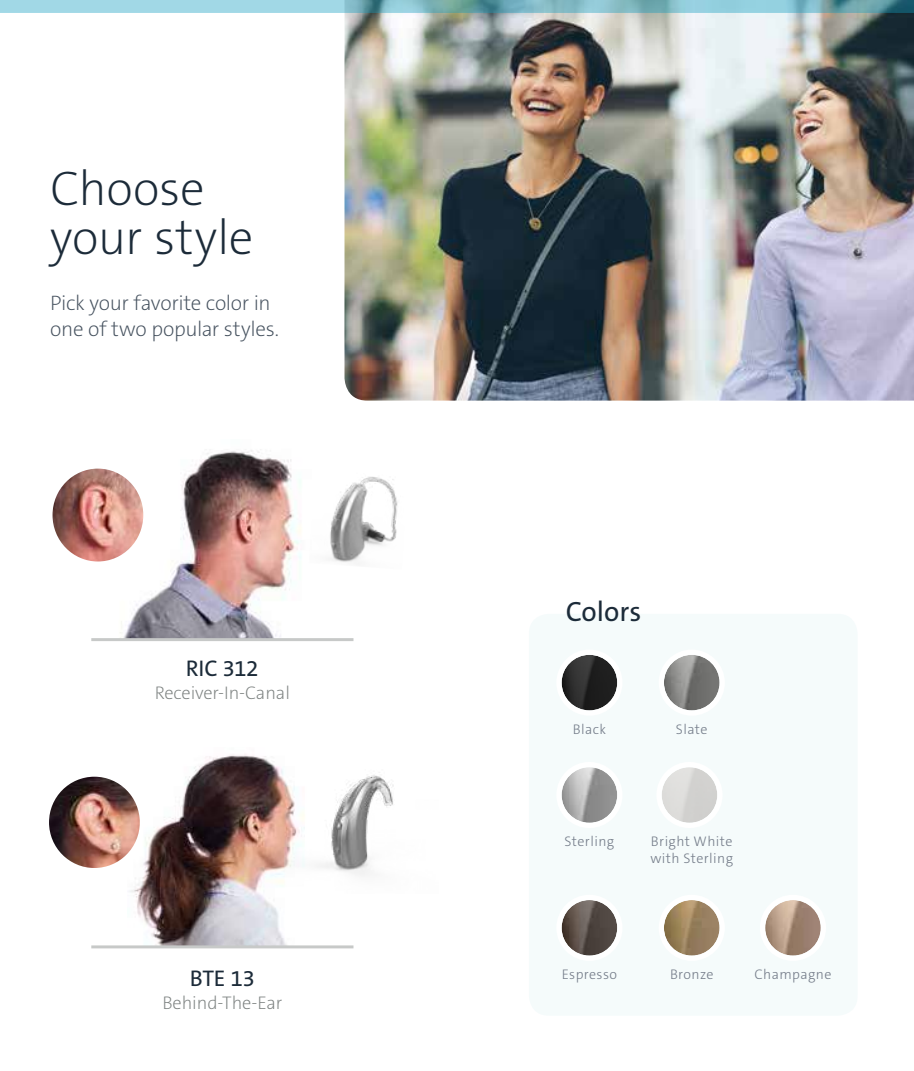
<style>
.page{position:relative;width:914px;height:1071px;background:#fff}
.page>*{position:absolute;margin:0;border:0;box-sizing:border-box;transform-origin:0 0}
.t1{font:200 49px/49px "The Sans C5";letter-spacing:-.01em;color:#1c2b39}
.t2{font:28px "The Sans C5";color:#1c2b39}
.t3{font:22.75px "The Sans C5";letter-spacing:-.01em;color:#1c2b39}
.t4{font:200 21px/26.2px "The Sans C5";letter-spacing:-.015em;color:#46525f}
.t5{font:200 18.38px "The Sans C5";letter-spacing:-.005em;color:#7c8180}
.t6{font:300 14px/16.8px "The Sans C5";letter-spacing:.03em;color:#757d8a}
</style>
<div class="page">
<div style="left:529px;top:614px;width:328px;height:402px;background:#f5fbfb;border-radius:20px"></div>
<img style="left:128px;top:754px;width:159px;height:191px">
<img style="left:49px;top:777px;width:91px;height:91px;border-radius:46px">
<hr style="left:91px;top:945px;width:262px;height:3px;background:#c7c9c8">
<img style="left:284px;top:754px;width:110px;height:140px">
<img style="left:120px;top:450px;width:181px;height:188px">
<img style="left:52px;top:469px;width:91px;height:93px">
<hr style="left:91px;top:638px;width:262px;height:3px;background:#c7c9c8">
<img style="left:330px;top:477px;width:68px;height:87px">
<img style="left:664px;top:655px;width:55px;height:55px;border-radius:28px">
<div style="left:658px;top:650px;width:66px;height:66px;border:5px solid #fff;border-radius:50%"></div>
<img style="left:561px;top:767px;width:56px;height:56px;border-radius:28px">
<div style="left:556px;top:762px;width:66px;height:66px;border:5px solid #fff;border-radius:50%"></div>
<img style="left:661px;top:767px;width:56px;height:56px;border-radius:28px">
<div style="left:656px;top:762px;width:66px;height:66px;border:5px solid #fff;border-radius:50%"></div>
<img style="left:561px;top:655px;width:56px;height:55px;border-radius:28px">
<div style="left:556px;top:650px;width:66px;height:66px;border:5px solid #fff;border-radius:50%"></div>
<img style="left:664px;top:900px;width:55px;height:56px;border-radius:28px">
<div style="left:658px;top:895px;width:66px;height:66px;border:5px solid #fff;border-radius:50%"></div>
<img style="left:765px;top:900px;width:55px;height:56px;border-radius:28px">
<div style="left:759px;top:895px;width:67px;height:66px;border:5px solid #fff;border-radius:50%"></div>
<img style="left:561px;top:900px;width:56px;height:56px;border-radius:28px">
<div style="left:556px;top:895px;width:66px;height:66px;border:5px solid #fff;border-radius:50%"></div>
<img style="left:344px;top:13px;width:570px;height:388px">
<svg style="left:0;top:0;width:914px;height:13px"></svg>
<h1 class="t1" style="left:50px;top:164px;width:205px">Choose your style</h1>
<h3 class="t4" style="left:50px;top:290px;width:230px">Pick your favorite color in one of two popular styles.</h3>
<h3 class="t3" style="left:186px;top:654px;width:74px">RIC 312</h3>
<h3 class="t5" style="left:155px;top:681px;width:137px">Receiver-In-Canal</h3>
<h3 class="t3" style="left:190px;top:964px;width:67px">BTE 13</h3>
<h3 class="t5" style="left:162px;top:991px;width:121px">Behind-The-Ear</h3>
<h2 class="t2" style="left:565px;top:593px;width:77px">Colors</h2>
<p class="t6" style="left:573px;top:721px;width:35px">Black</p>
<p class="t6" style="left:676px;top:721px;width:33px">Slate</p>
<p class="t6" style="left:564px;top:833px;width:51px">Sterling</p>
<p class="t6" style="left:650px;top:833px;width:84px">Bright White with Sterling</p>
<p class="t6" style="left:562px;top:966px;width:57px">Espresso</p>
<p class="t6" style="left:670px;top:966px;width:45px">Bronze</p>
<p class="t6" style="left:754px;top:966px;width:79px">Champagne</p>
</div>
